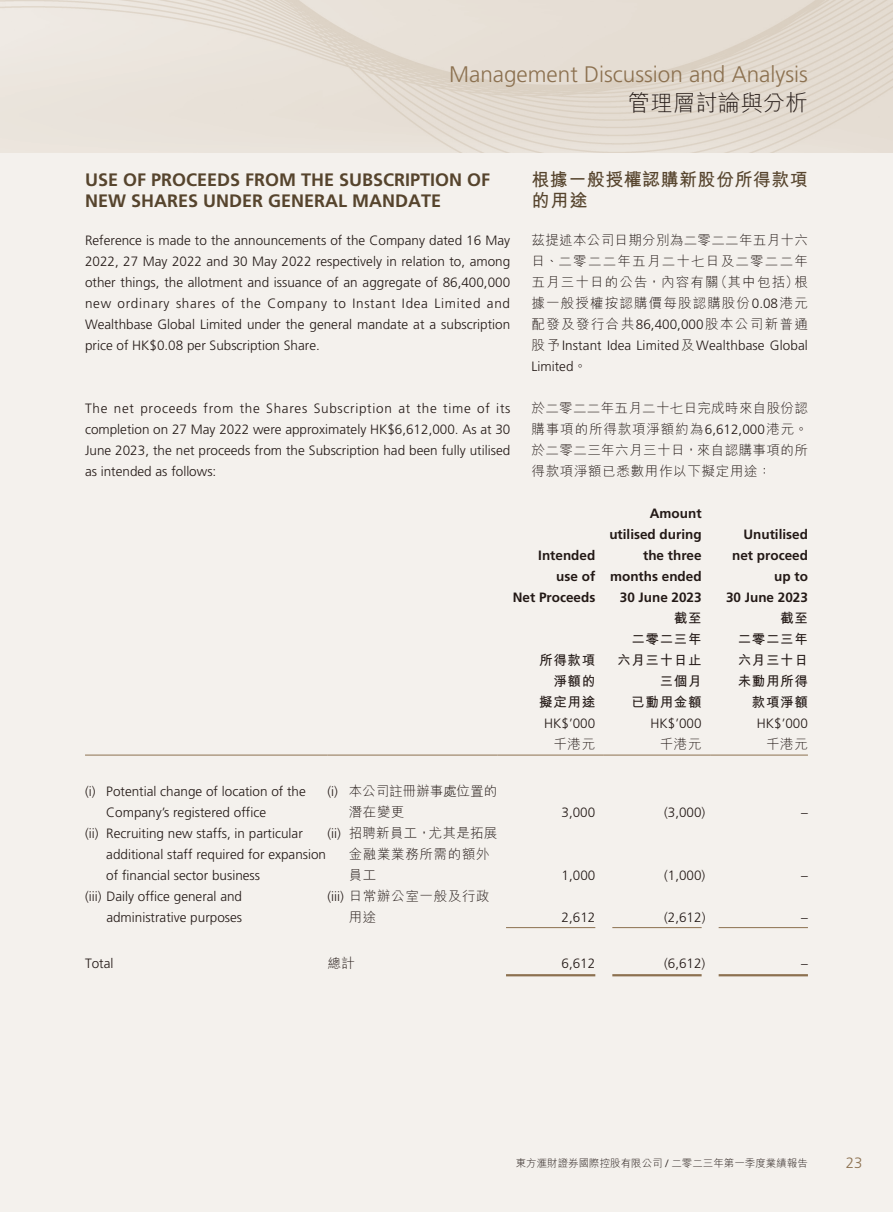
<style>
.page{position:relative;width:893px;height:1212px;background:#fff}
.page>*{position:absolute;margin:0;border:0;box-sizing:border-box;transform-origin:0 0}
.t1{font:300 22.5px "Frutiger LT Std";color:#8c7150}
.t2{font:300 22.5px "M Hei HK";color:#231916}
.t3{font:700 18px/21px "Frutiger LT Std";color:#56442d}
.t4{font:700 18px/21px "M Hei HK";letter-spacing:.025em;color:#56442d}
.t5{font:300 15px "Frutiger LT Std";color:#8c7150}
.t6{font:300 13.5px/21px "Frutiger LT Std";color:#231916}
.t7{font:300 13.5px/21px "M Hei HK";letter-spacing:.05em;color:#231916}
.t8{font:700 13.5px/21px "Frutiger LT Std";color:#231916;text-align:right}
.t9{font:700 13.5px/21px "M Hei HK";letter-spacing:.05em;color:#231916;text-align:right}
.t10{font:300 13.5px/21px "M Hei HK";color:#231916}
.t11{font:300 10.5px "M Hei HK";color:#231916}
.s1{font-family:"Frutiger LT Std"}
.s2{font-family:"M Hei HK"}
</style>
<div class="page">
<img style="left:0;top:0;width:893px;height:153px">
<div style="left:0;top:153px;width:893px;height:1059px;background:#f4f1ed"></div>
<hr style="left:85px;top:755px;width:242px;height:1px;background:#8c7150">
<hr style="left:327px;top:755px;width:170px;height:1px;background:#8c7150">
<hr style="left:497px;top:755px;width:107px;height:1px;background:#8c7150">
<hr style="left:604px;top:755px;width:106px;height:1px;background:#8c7150">
<hr style="left:710px;top:755px;width:98px;height:1px;background:#8c7150">
<hr style="left:506px;top:927px;width:89px;height:1px;background:#8c7150">
<hr style="left:612px;top:927px;width:90px;height:1px;background:#8c7150">
<hr style="left:719px;top:927px;width:89px;height:1px;background:#8c7150">
<hr style="left:506px;top:974px;width:89px;height:2px;background:#8c7150">
<hr style="left:612px;top:974px;width:90px;height:2px;background:#8c7150">
<hr style="left:719px;top:974px;width:89px;height:2px;background:#8c7150">
<h1 class="t1" style="left:449px;top:62px;width:360px">Management Discussion and Analysis</h1>
<h1 class="t2" style="left:628px;top:91px;width:181px">管理層討論與分析</h1>
<h2 class="t3" style="left:85px;top:169px;width:407px">USE OF PROCEEDS FROM THE SUBSCRIPTION OF<br>NEW SHARES UNDER GENERAL MANDATE</h2>
<p class="t6" style="left:85px;top:230px;width:427px;text-align:justify">Reference is made to the announcements of the Company dated 16 May 2022, 27 May 2022 and 30 May 2022 respectively in relation to, among other things, the allotment and issuance of an aggregate of 86,400,000 new ordinary shares of the Company to Instant Idea Limited and Wealthbase Global Limited under the general mandate at a subscription price of HK$0.08 per Subscription Share.</p>
<p class="t6" style="left:85px;top:398px;width:427px;text-align:justify">The net proceeds from the Shares Subscription at the time of its completion on 27 May 2022 were approximately HK$6,612,000. As at 30<br>June 2023, the net proceeds from the Subscription had been fully utilised as intended as follows:</p>
<h2 class="t4" style="left:531px;top:167px;width:278px">根據一般授權認購新股份所得款項的用途</h2>
<p class="t7" style="left:531px;top:229px;width:278px;text-align:justify">茲提述本公司日期分別為二零二二年五月十六日、二零二二年五月二十七日及二零二二年五月三十日的公告，內容有關（其中包括）根據一般授權按認購價每股認購股份<span class="s1">0.08</span>港元配發及發行合共<span class="s1">86,400,000</span>股本公司新普通</p>
<p class="t6" style="left:531px;top:335px;width:278px"><span class="s2">股予</span>Instant Idea Limited<span class="s2">及</span>Wealthbase Global<br>Limited<span class="s2">。</span></p>
<p class="t7" style="left:531px;top:398px;width:278px;text-align:justify">於二零二二年五月二十七日完成時來自股份認購事項的所得款項淨額約為<span class="s1">6,612,000</span>港元。於二零二三年六月三十日，來自認購事項的所得款項淨額已悉數用作以下擬定用途：</p>
<p class="t8" style="left:513px;top:545px;width:84px">Intended<br>use of<br>Net Proceeds</p>
<p class="t9" style="left:539px;top:649px;width:58px">所得款項淨額的擬定用途</p>
<p class="t8" style="left:609px;top:503px;width:94px">Amount utilised during the three months ended<br>30 June 2023</p>
<p class="t8" style="left:726px;top:524px;width:83px">Unutilised net proceed up to<br>30 June 2023</p>
<p class="t9" style="left:617px;top:607px;width:86px">截至<br>二零二三年六月三十日止三個月<br>已動用金額</p>
<p class="t9" style="left:738px;top:607px;width:72px">截至<br>二零二三年六月三十日未動用所得款項淨額</p>
<p class="t6" style="left:106px;top:781px;width:201px;text-indent:-21px">(i) Potential change of location of the<br>Company’s registered office</p>
<p class="t10" style="left:349px;top:780px;width:150px;text-indent:-21px"><span class="s1">(i)</span> 本公司註冊辦事處位置的潛在變更</p>
<p class="t6" style="left:106px;top:823px;width:221px;text-indent:-21px">(ii) Recruiting new staffs, in particular additional staff required for expansion of financial sector business</p>
<p class="t7" style="left:349px;top:822px;width:150px;text-indent:-21px"><span class="s1">(ii)</span> 招聘新員工，尤其是拓展金融業業務所需的額外員工</p>
<p class="t6" style="left:85px;top:886px;width:159px;text-align:right">(iii) Daily office general and administrative purposes</p>
<p class="t7" style="left:349px;top:885px;width:143px;text-indent:-21px"><span class="s1">(iii)</span> 日常辦公室一般及行政用途</p>
<p class="t6" style="left:544px;top:713px;width:53px">HK$’000</p>
<p class="t6" style="left:651px;top:713px;width:53px">HK$’000</p>
<p class="t6" style="left:757px;top:713px;width:53px">HK$’000</p>
<p class="t7" style="left:553px;top:734px;width:43px">千港元</p>
<p class="t7" style="left:660px;top:734px;width:43px">千港元</p>
<p class="t7" style="left:766px;top:734px;width:43px">千港元</p>
<p class="t6" style="left:562px;top:802px;width:35px">3,000</p>
<p class="t6" style="left:664px;top:802px;width:43px">(3,000)</p>
<p class="t6" style="left:801px;top:802px;width:8px">–</p>
<p class="t6" style="left:562px;top:865px;width:35px">1,000</p>
<p class="t6" style="left:664px;top:865px;width:43px">(1,000)</p>
<p class="t6" style="left:801px;top:865px;width:8px">–</p>
<p class="t6" style="left:562px;top:907px;width:35px">2,612</p>
<p class="t6" style="left:664px;top:907px;width:43px">(2,612)</p>
<p class="t6" style="left:801px;top:907px;width:8px">–</p>
<p class="t6" style="left:85px;top:953px;width:30px">Total</p>
<p class="t7" style="left:327px;top:952px;width:29px">總計</p>
<p class="t6" style="left:562px;top:953px;width:35px">6,612</p>
<p class="t6" style="left:664px;top:953px;width:43px">(6,612)</p>
<p class="t6" style="left:801px;top:953px;width:8px">–</p>
<p class="t11" style="left:516px;top:1157px;width:294px">東方滙財證券國際控股有限公司 <span class="s1">/</span> 二零二三年第一季度業績報告</p>
<p class="t5" style="left:846px;top:1154px;width:18px">23</p>
</div>
